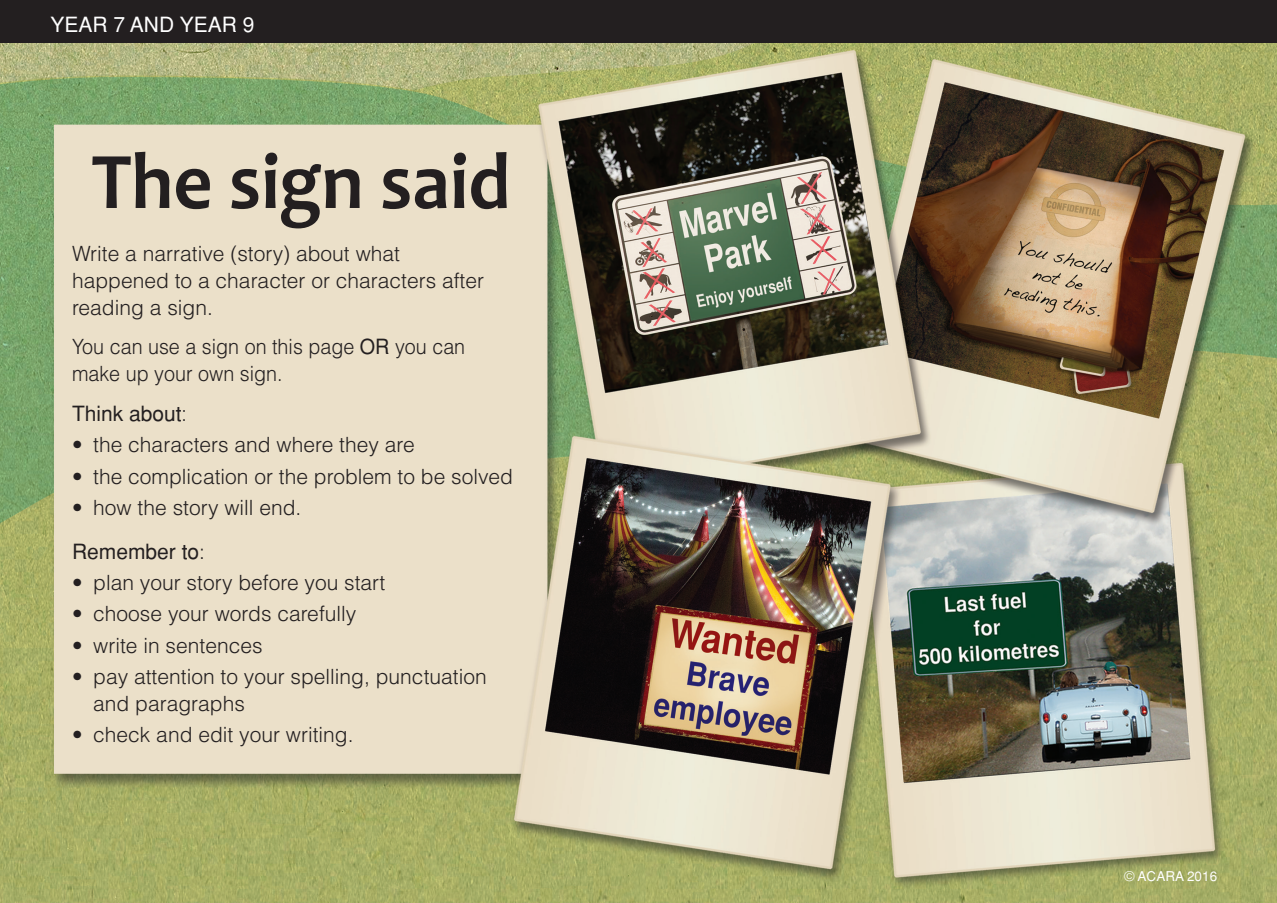
<style>
.page{position:relative;width:1277px;height:903px;background:#fff}
.page>*{position:absolute;margin:0;border:0;box-sizing:border-box;transform-origin:0 0}
.t1{font:300 21px/27px "Helvetica";color:#231f20}
.t2{font:300 21px/27px "Helvetica";color:#231f20;scale:.94 1}
.t3{font:21px "Helvetica";color:#fff}
.t4{font:21px "Helvetica";color:#231f20}
.t5{font:13.5px "Helvetica";color:#fff}
.s1{font-weight:400}
.s2{font-weight:300;font-stretch:condensed}
</style>
<div class="page">
<img style="left:0;top:42px;width:1277px;height:861px">
<svg style="left:92px;top:152px;width:415px;height:76px;background:#b3aa9a"></svg>
<div style="left:0;top:0;width:1277px;height:42px;background:#231f20"></div>
<svg style="left:0;top:895px;width:7px;height:8px"></svg>
<p class="t3" style="left:50px;top:12px;width:205px">YEAR 7 AND YEAR 9</p>
<p class="t1" style="left:72px;top:239px;width:414px">Write a narrative (story) about what happened to a character or characters after reading a sign.</p>
<p class="t2" style="left:72px;top:333px;width:420px">You can use a sign on this page <span class="s1">OR</span> you can make up your own sign.</p>
<p class="t4" style="left:72px;top:401px;width:116px">Think about<span class="s2">:</span></p>
<p class="t1" style="left:72px;top:431px;width:344px">• the characters and where they are</p>
<p class="t1" style="left:72px;top:462px;width:443px">• the complication or the problem to be solved</p>
<p class="t1" style="left:72px;top:485px;width:231px;line-height:44px">• how the story will end.<br><span class="s1">Remember to</span>:</p>
<p class="t1" style="left:72px;top:568px;width:315px">• plan your story before you start</p>
<p class="t1" style="left:72px;top:600px;width:286px">• choose your words carefully</p>
<p class="t1" style="left:72px;top:631px;width:192px">• write in sentences</p>
<p class="t1" style="left:93px;top:662px;width:395px;text-indent:-21px">• pay attention to your spelling, punctuation and paragraphs</p>
<p class="t1" style="left:72px;top:720px;width:283px">• check and edit your writing.</p>
<p class="t5" style="left:1124px;top:868px;width:94px">© ACARA 2016</p>
</div>
